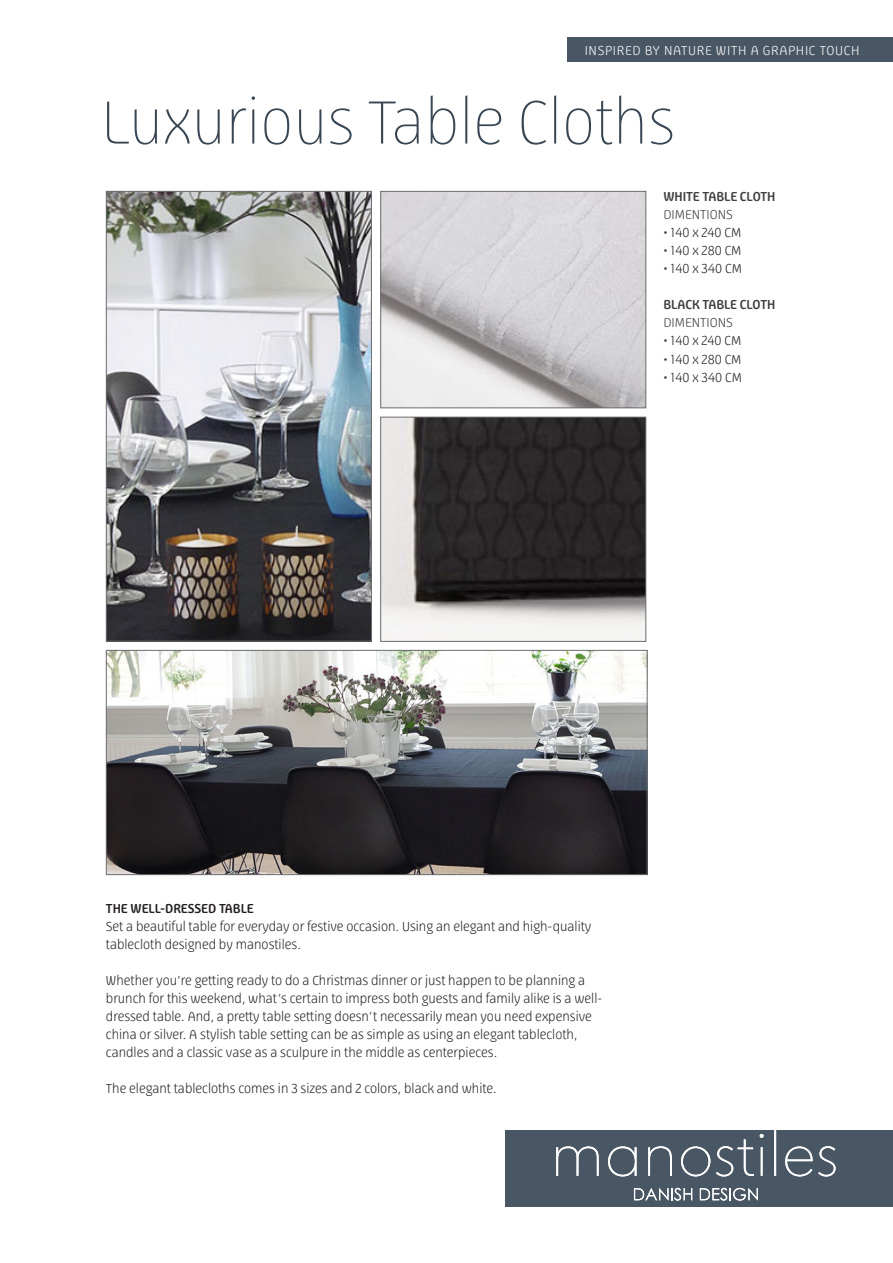
<style>
.page{position:relative;width:893px;height:1263px;background:#fff}
.page>*{position:absolute;margin:0;border:0;box-sizing:border-box;transform-origin:0 0}
.t1{font:100 63px "Progressiva";color:#384654}
.t2{font:300 13.5px/18px "Progressiva";color:#231f20}
.t3{font:300 13.5px "Progressiva";letter-spacing:.05em;color:#fff}
.t4{font:500 13.5px "Progressiva";color:#3e3e3f}
.t5{font:500 13.5px "Progressiva";color:#231f20}
.t6{font:300 13.5px "Progressiva";color:#3e3e3f}
.s1{color:#3e3e3f}
</style>
<div class="page">
<div style="left:504px;top:1130px;width:389px;height:77px;background:#495765"></div>
<svg style="left:634px;top:1188px;width:58px;height:12px"></svg>
<svg style="left:700px;top:1188px;width:58px;height:12px"></svg>
<svg style="left:556px;top:1130px;width:280px;height:46px"></svg>
<div style="left:567px;top:37px;width:326px;height:25px;background:#495765"></div>
<img style="left:108px;top:193px;width:262px;height:446px">
<div style="left:106px;top:191px;width:266px;height:450px;border:1px solid #6c6d70"></div>
<img style="left:382px;top:193px;width:262px;height:213px">
<div style="left:380px;top:191px;width:266px;height:217px;border:1px solid #6c6d70"></div>
<img style="left:382px;top:419px;width:262px;height:221px">
<div style="left:380px;top:417px;width:266px;height:225px;border:1px solid #6c6d70"></div>
<img style="left:108px;top:652px;width:537px;height:221px">
<div style="left:106px;top:650px;width:541px;height:225px;border:1px solid #6c6d70"></div>
<p class="t3" style="left:585px;top:42px;width:276px">INSPIRED BY NATURE WITH A GRAPHIC TOUCH</p>
<p class="t1" style="left:101px;top:86px;width:576px">Luxurious Table Cloths</p>
<p class="t4" style="left:663px;top:189px;width:114px">WHITE TABLE CLOTH</p>
<p class="t6" style="left:663px;top:207px;width:71px">DIMENTIONS</p>
<p class="t2" style="left:663px;top:224px;width:79px"><span class="s1">•</span> 140 x 240 CM</p>
<p class="t2" style="left:663px;top:242px;width:80px"><span class="s1">•</span> 140 x 280 CM</p>
<p class="t2" style="left:663px;top:260px;width:80px"><span class="s1">•</span> 140 x 340 CM</p>
<p class="t4" style="left:663px;top:297px;width:114px">BLACK TABLE CLOTH</p>
<p class="t6" style="left:663px;top:315px;width:71px">DIMENTIONS</p>
<p class="t2" style="left:663px;top:332px;width:79px"><span class="s1">•</span> 140 x 240 CM</p>
<p class="t2" style="left:663px;top:350px;width:80px"><span class="s1">•</span> 140 x 280 CM</p>
<p class="t2" style="left:663px;top:368px;width:80px"><span class="s1">•</span> 140 x 340 CM</p>
<p class="t5" style="left:106px;top:900px;width:149px">THE WELL-DRESSED TABLE</p>
<p class="t2" style="left:106px;top:917px;width:487px">Set a beautiful table for everyday or festive occasion. Using an elegant and high-quality tablecloth designed by manostiles.</p>
<p class="t2" style="left:106px;top:971px;width:498px">Whether you’re getting ready to do a Christmas dinner or just happen to be planning a brunch for this weekend, what’s certain to impress both guests and family alike is a well&shy;dressed table. And, a pretty table setting doesn’t necessarily mean you need expensive china or silver. A stylish table setting can be as simple as using an elegant tablecloth, candles and a classic vase as a sculpure in the middle as centerpieces.</p>
<p class="t2" style="left:106px;top:1079px;width:392px">The elegant tablecloths comes in 3 sizes and 2 colors, black and white.</p>
</div>
